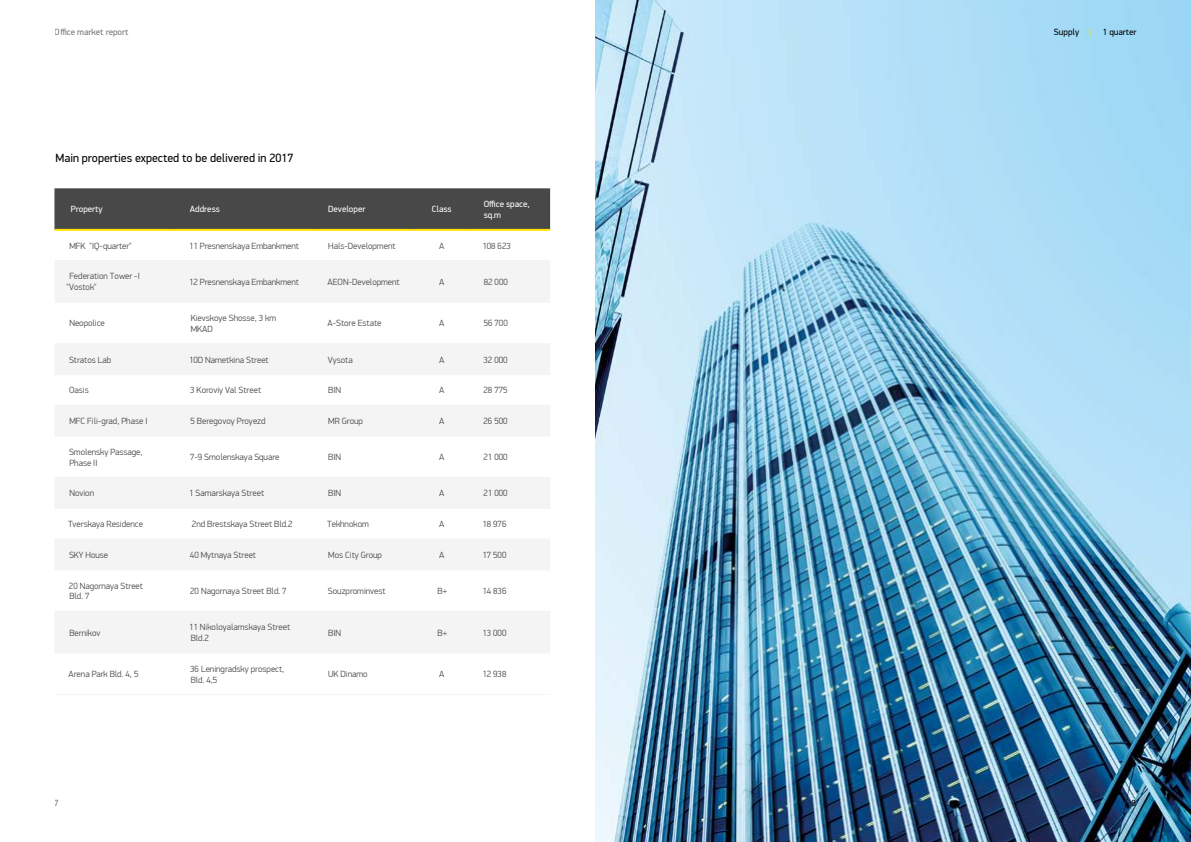
<style>
.page{position:relative;width:1191px;height:842px;background:#fff}
.page>*{position:absolute;margin:0;border:0;box-sizing:border-box;transform-origin:0 0}
.t1{font:12px "PF Din Display Pro";color:#000}
.t2{font:300 9px/10.8px "PF Din Display Pro";color:#484848}
.t3{font:9px/10.8px "PF Din Display Pro";color:#fff}
.t4{font:9px "PF Din Display Pro";color:#777}
.t5{font:9px "PF Din Display Pro";color:#000}
.s1{color:#ffe200}
</style>
<div class="page">
<div style="left:54px;top:188px;width:496px;height:41px;background:#484848"></div>
<svg style="left:55px;top:261px;width:495px;height:392px;fill:#f4f4f4"></svg>
<hr style="left:54px;top:260px;width:122px;height:1px;background:#f4f4f4">
<hr style="left:176px;top:260px;width:137px;height:1px;background:#f4f4f4">
<hr style="left:313px;top:260px;width:101px;height:1px;background:#f4f4f4">
<hr style="left:414px;top:260px;width:55px;height:1px;background:#f4f4f4">
<hr style="left:469px;top:260px;width:81px;height:1px;background:#f4f4f4">
<hr style="left:54px;top:302px;width:122px;height:1px;background:#f4f4f4">
<hr style="left:176px;top:302px;width:137px;height:1px;background:#f4f4f4">
<hr style="left:313px;top:302px;width:101px;height:1px;background:#f4f4f4">
<hr style="left:414px;top:302px;width:55px;height:1px;background:#f4f4f4">
<hr style="left:469px;top:302px;width:81px;height:1px;background:#f4f4f4">
<hr style="left:54px;top:344px;width:122px;height:1px;background:#f4f4f4">
<hr style="left:176px;top:344px;width:137px;height:1px;background:#f4f4f4">
<hr style="left:313px;top:344px;width:101px;height:1px;background:#f4f4f4">
<hr style="left:414px;top:344px;width:55px;height:1px;background:#f4f4f4">
<hr style="left:469px;top:344px;width:81px;height:1px;background:#f4f4f4">
<hr style="left:54px;top:374px;width:122px;height:1px;background:#f4f4f4">
<hr style="left:176px;top:374px;width:137px;height:1px;background:#f4f4f4">
<hr style="left:313px;top:374px;width:101px;height:1px;background:#f4f4f4">
<hr style="left:414px;top:374px;width:55px;height:1px;background:#f4f4f4">
<hr style="left:469px;top:374px;width:81px;height:1px;background:#f4f4f4">
<hr style="left:54px;top:405px;width:122px;height:1px;background:#f4f4f4">
<hr style="left:176px;top:405px;width:137px;height:1px;background:#f4f4f4">
<hr style="left:313px;top:405px;width:101px;height:1px;background:#f4f4f4">
<hr style="left:414px;top:405px;width:55px;height:1px;background:#f4f4f4">
<hr style="left:469px;top:405px;width:81px;height:1px;background:#f4f4f4">
<hr style="left:54px;top:436px;width:122px;height:1px;background:#f4f4f4">
<hr style="left:176px;top:436px;width:137px;height:1px;background:#f4f4f4">
<hr style="left:313px;top:436px;width:101px;height:1px;background:#f4f4f4">
<hr style="left:414px;top:436px;width:55px;height:1px;background:#f4f4f4">
<hr style="left:469px;top:436px;width:81px;height:1px;background:#f4f4f4">
<hr style="left:54px;top:477px;width:122px;height:1px;background:#f4f4f4">
<hr style="left:176px;top:477px;width:137px;height:1px;background:#f4f4f4">
<hr style="left:313px;top:477px;width:101px;height:1px;background:#f4f4f4">
<hr style="left:414px;top:477px;width:55px;height:1px;background:#f4f4f4">
<hr style="left:469px;top:477px;width:81px;height:1px;background:#f4f4f4">
<hr style="left:54px;top:508px;width:122px;height:1px;background:#f4f4f4">
<hr style="left:176px;top:508px;width:137px;height:1px;background:#f4f4f4">
<hr style="left:313px;top:508px;width:101px;height:1px;background:#f4f4f4">
<hr style="left:414px;top:508px;width:55px;height:1px;background:#f4f4f4">
<hr style="left:469px;top:508px;width:81px;height:1px;background:#f4f4f4">
<hr style="left:54px;top:539px;width:122px;height:1px;background:#f4f4f4">
<hr style="left:176px;top:539px;width:137px;height:1px;background:#f4f4f4">
<hr style="left:313px;top:539px;width:101px;height:1px;background:#f4f4f4">
<hr style="left:414px;top:539px;width:55px;height:1px;background:#f4f4f4">
<hr style="left:469px;top:539px;width:81px;height:1px;background:#f4f4f4">
<hr style="left:54px;top:570px;width:122px;height:1px;background:#f4f4f4">
<hr style="left:176px;top:570px;width:137px;height:1px;background:#f4f4f4">
<hr style="left:313px;top:570px;width:101px;height:1px;background:#f4f4f4">
<hr style="left:414px;top:570px;width:55px;height:1px;background:#f4f4f4">
<hr style="left:469px;top:570px;width:81px;height:1px;background:#f4f4f4">
<hr style="left:54px;top:611px;width:122px;height:1px;background:#f4f4f4">
<hr style="left:176px;top:611px;width:137px;height:1px;background:#f4f4f4">
<hr style="left:313px;top:611px;width:101px;height:1px;background:#f4f4f4">
<hr style="left:414px;top:611px;width:55px;height:1px;background:#f4f4f4">
<hr style="left:469px;top:611px;width:81px;height:1px;background:#f4f4f4">
<hr style="left:54px;top:653px;width:122px;height:1px;background:#f4f4f4">
<hr style="left:176px;top:653px;width:137px;height:1px;background:#f4f4f4">
<hr style="left:313px;top:653px;width:101px;height:1px;background:#f4f4f4">
<hr style="left:414px;top:653px;width:55px;height:1px;background:#f4f4f4">
<hr style="left:469px;top:653px;width:81px;height:1px;background:#f4f4f4">
<hr style="left:54px;top:694px;width:122px;height:1px;background:#f4f4f4">
<hr style="left:176px;top:694px;width:137px;height:1px;background:#f4f4f4">
<hr style="left:313px;top:694px;width:101px;height:1px;background:#f4f4f4">
<hr style="left:414px;top:694px;width:55px;height:1px;background:#f4f4f4">
<hr style="left:469px;top:694px;width:81px;height:1px;background:#f4f4f4">
<hr style="left:54px;top:229px;width:122px;height:2px;background:#ffe200">
<hr style="left:176px;top:229px;width:137px;height:2px;background:#ffe200">
<hr style="left:313px;top:229px;width:101px;height:2px;background:#ffe200">
<hr style="left:414px;top:229px;width:55px;height:2px;background:#ffe200">
<hr style="left:469px;top:229px;width:81px;height:2px;background:#ffe200">
<img style="left:595px;top:0;width:596px;height:842px">
<p class="t4" style="left:55px;top:27px;width:75px">Office market report</p>
<h1 class="t1" style="left:55px;top:151px;width:239px">Main properties expected to be delivered in 2017</h1>
<p class="t3" style="left:71px;top:204px;width:33px">Property</p>
<p class="t3" style="left:190px;top:204px;width:31px">Address</p>
<p class="t3" style="left:328px;top:204px;width:39px">Developer</p>
<p class="t3" style="left:432px;top:204px;width:21px">Class</p>
<p class="t3" style="left:484px;top:199px;width:47px">Office space, sq.m</p>
<p class="t2" style="left:69px;top:240px;width:64px">MFK "IQ-quarter"</p>
<p class="t2" style="left:189px;top:240px;width:111px">11 Presnenskaya Embankment</p>
<p class="t2" style="left:328px;top:240px;width:69px">Hals-Development</p>
<p class="t2" style="left:439px;top:240px;width:7px">А</p>
<p class="t2" style="left:482px;top:240px;width:30px">108 623</p>
<p class="t2" style="left:67px;top:271px;width:75px;text-indent:3px">Federation Tower -I "Vostok"</p>
<p class="t2" style="left:189px;top:276px;width:111px">12 Presnenskaya Embankment</p>
<p class="t2" style="left:327px;top:276px;width:74px">AEON-Development</p>
<p class="t2" style="left:439px;top:276px;width:7px">А</p>
<p class="t2" style="left:484px;top:276px;width:25px">82 000</p>
<p class="t2" style="left:69px;top:318px;width:37px">Neopolice</p>
<p class="t2" style="left:191px;top:313px;width:87px">Kievskoye Shosse, 3 km<br>MKAD</p>
<p class="t2" style="left:327px;top:318px;width:56px">A-Store Estate</p>
<p class="t2" style="left:439px;top:318px;width:7px">А</p>
<p class="t2" style="left:484px;top:318px;width:25px">56 700</p>
<p class="t2" style="left:69px;top:354px;width:44px">Stratos Lab</p>
<p class="t2" style="left:189px;top:354px;width:81px">10D Nametkina Street</p>
<p class="t2" style="left:328px;top:354px;width:26px">Vysota</p>
<p class="t2" style="left:439px;top:354px;width:7px">А</p>
<p class="t2" style="left:483px;top:354px;width:25px">32 000</p>
<p class="t2" style="left:69px;top:385px;width:21px">Oasis</p>
<p class="t2" style="left:190px;top:385px;width:72px">3 Koroviy Val Street</p>
<p class="t2" style="left:328px;top:385px;width:15px">BIN</p>
<p class="t2" style="left:439px;top:385px;width:7px">А</p>
<p class="t2" style="left:483px;top:385px;width:25px">28 775</p>
<p class="t2" style="left:69px;top:416px;width:80px">MFC Fili-grad, Phase I</p>
<p class="t2" style="left:190px;top:416px;width:77px">5 Beregovoy Proyezd</p>
<p class="t2" style="left:328px;top:416px;width:36px">MR Group</p>
<p class="t2" style="left:439px;top:416px;width:7px">А</p>
<p class="t2" style="left:483px;top:416px;width:25px">26 500</p>
<p class="t2" style="left:69px;top:446px;width:75px">Smolensky Passage,<br>Phase II</p>
<p class="t2" style="left:190px;top:452px;width:91px">7-9 Smolenskaya Square</p>
<p class="t2" style="left:328px;top:452px;width:15px">BIN</p>
<p class="t2" style="left:439px;top:452px;width:7px">А</p>
<p class="t2" style="left:483px;top:452px;width:25px">21 000</p>
<p class="t2" style="left:69px;top:488px;width:26px">Novion</p>
<p class="t2" style="left:189px;top:488px;width:76px">1 Samarskaya Street</p>
<p class="t2" style="left:328px;top:488px;width:15px">BIN</p>
<p class="t2" style="left:439px;top:488px;width:7px">А</p>
<p class="t2" style="left:483px;top:488px;width:25px">21 000</p>
<p class="t2" style="left:68px;top:519px;width:76px">Tverskaya Residence</p>
<p class="t2" style="left:192px;top:519px;width:102px">2nd Brestskaya Street Bld.2</p>
<p class="t2" style="left:327px;top:519px;width:43px">Tekhnokom</p>
<p class="t2" style="left:439px;top:519px;width:7px">А</p>
<p class="t2" style="left:482px;top:519px;width:25px">18 976</p>
<p class="t2" style="left:69px;top:549px;width:41px">SKY House</p>
<p class="t2" style="left:190px;top:549px;width:68px">40 Mytnaya Street</p>
<p class="t2" style="left:328px;top:549px;width:55px">Mos City Group</p>
<p class="t2" style="left:439px;top:549px;width:7px">А</p>
<p class="t2" style="left:482px;top:549px;width:25px">17 500</p>
<p class="t2" style="left:69px;top:580px;width:76px">20 Nagornaya Street<br>Bld. 7</p>
<p class="t2" style="left:190px;top:586px;width:98px">20 Nagornaya Street Bld. 7</p>
<p class="t2" style="left:328px;top:586px;width:59px">Souzprominvest</p>
<p class="t2" style="left:437px;top:586px;width:11px">B+</p>
<p class="t2" style="left:482px;top:586px;width:25px">14 836</p>
<p class="t2" style="left:69px;top:627px;width:33px">Bernikov</p>
<p class="t2" style="left:189px;top:622px;width:102px">11 Nikoloyalamskaya Street<br>Bld.2</p>
<p class="t2" style="left:328px;top:627px;width:15px">BIN</p>
<p class="t2" style="left:437px;top:627px;width:11px">B+</p>
<p class="t2" style="left:482px;top:627px;width:25px">13 000</p>
<p class="t2" style="left:69px;top:669px;width:71px">Arena Park Bld. 4, 5</p>
<p class="t2" style="left:190px;top:663px;width:95px">36 Leningradsky prospect,<br>Bld. 4,5</p>
<p class="t2" style="left:328px;top:669px;width:41px">UK Dinamo</p>
<p class="t2" style="left:439px;top:669px;width:7px">А</p>
<p class="t2" style="left:482px;top:669px;width:25px">12 938</p>
<p class="t4" style="left:55px;top:798px;width:6px">7</p>
<p class="t5" style="left:1054px;top:27px;width:84px">Supply <span class="s1">|</span> 1 quarter</p>
<p class="t5" style="left:1131px;top:798px;width:6px">8</p>
</div>
